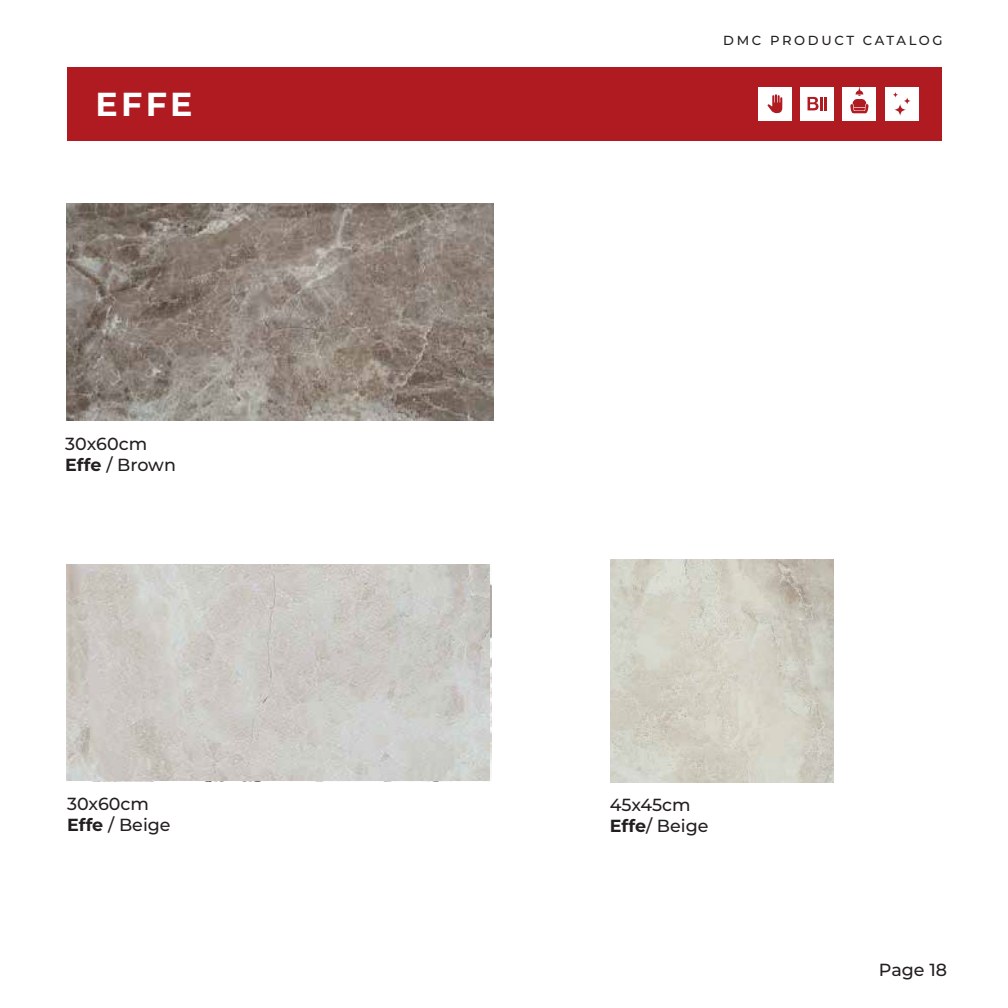
<style>
.page{position:relative;width:1008px;height:1008px;background:#fff}
.page>*{position:absolute;margin:0;border:0;box-sizing:border-box;transform-origin:0 0}
.Paragraph{font:700 33.25px "Montserrat";color:#fff}
.Paragraph-2{font:500 17.5px "Montserrat";color:#231f20}
.t1{font:500 13.12px "Montserrat";letter-spacing:.2em;color:#231f20}
.s1{font-weight:700}
</style>
<div class="page">
<div style="left:67px;top:67px;width:874px;height:74px;background:#b01a21"></div>
<img style="left:67px;top:204px;width:427px;height:217px">
<img style="left:611px;top:560px;width:223px;height:222px">
<img style="left:67px;top:564px;width:423px;height:217px">
<div style="left:843px;top:87px;width:33px;height:34px;background:#fff"></div>
<svg style="left:850px;top:87px;width:19px;height:26px"></svg>
<div style="left:800px;top:87px;width:34px;height:34px;background:#fff"></div>
<svg style="left:808px;top:97px;width:19px;height:13px"></svg>
<div style="left:758px;top:87px;width:34px;height:34px;background:#fff"></div>
<svg style="left:767px;top:94px;width:15px;height:19px"></svg>
<div style="left:885px;top:87px;width:34px;height:34px;background:#fff"></div>
<svg style="left:893px;top:92px;width:18px;height:24px"></svg>
<p class="Paragraph" style="left:95px;top:80px;width:99px">EFFE</p>
<p class="Paragraph-2" style="left:65px;top:432px;width:83px">30x60cm</p>
<p class="Paragraph-2" style="left:65px;top:453px;width:112px"><span class="s1">Effe</span> / Brown</p>
<p class="Paragraph-2" style="left:67px;top:791px;width:83px">30x60cm</p>
<p class="Paragraph-2" style="left:67px;top:812px;width:105px"><span class="s1">Effe</span> / Beige</p>
<p class="t1" style="left:723px;top:31px;width:221px">DMC PRODUCT CATALOG</p>
<p class="Paragraph-2" style="left:610px;top:792px;width:82px">45x45cm</p>
<p class="Paragraph-2" style="left:610px;top:813px;width:100px"><span class="s1">Effe</span>/ Beige</p>
<p class="Paragraph-2" style="left:879px;top:957px;width:70px">Page 18</p>
</div>
